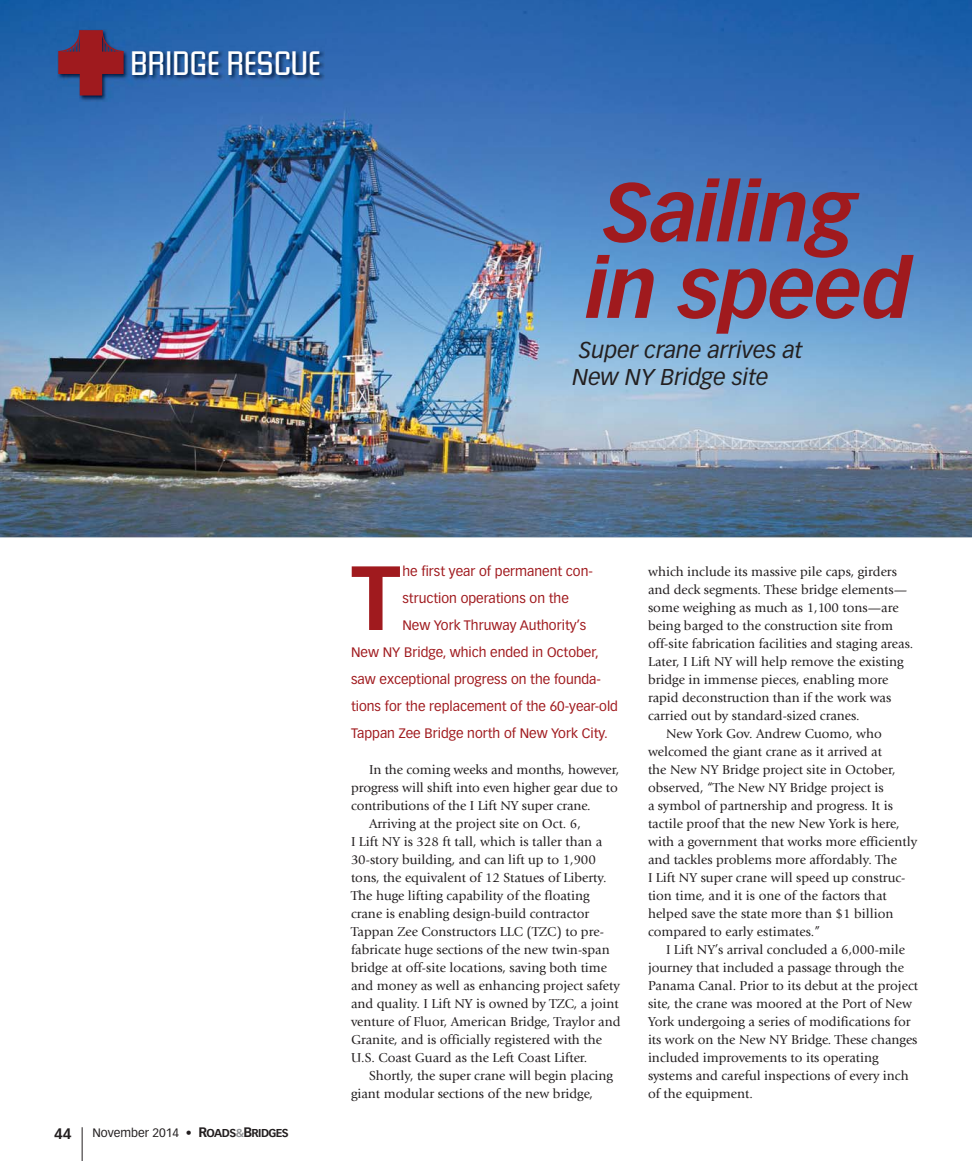
<style>
.page{position:relative;width:972px;height:1161px;background:#fff}
.page>*{position:absolute;margin:0;border:0;box-sizing:border-box;transform-origin:0 0}
.t1{font:700 89.4px "Vectora LT Std";color:#a01a1e}
.t2{font:italic 700 81px/76.5px "Vectora LT Std";letter-spacing:-.02em;color:#a01a1e}
.t3{font:33.45px "Briem Akademi Std";letter-spacing:-.075em;color:#fff}
.t4{font:italic 22.5px/27px "Vectora LT Std";color:#231f20}
.t5{font:700 15px "Vectora LT Std";color:#231f20}
.t6{font:13.5px "Giovanni Std";color:#231f20}
.t7{font:13.5px "Vectora LT Std";color:#a01a1e}
.t8{font:12px "Vectora LT Std";color:#231f20}
.s1{font-weight:700;font-size:13.5px}
.s2{font-weight:700;font-size:11.25px}
.s3{font-weight:700;font-size:11.25px;color:#939598}
</style>
<div class="page">
<hr style="left:82px;top:1127px;width:1px;height:34px;background:#231f20">
<img style="left:0;top:0;width:972px;height:537px">
<img style="left:57px;top:29px;width:268px;height:72px">
<svg style="left:57px;top:29px;width:68px;height:67px"></svg>
<h3 class="t3" style="left:129px;top:44px;width:193px">BRIDGE RESCUE</h3>
<h2 class="t2" style="left:586px;top:179px;width:328px">Sailing in speed</h2>
<h3 class="t4" style="left:573px;top:338px;width:232px">Super crane arrives at<br>New NY Bridge site</h3>
<p class="t5" style="left:54px;top:1126px;width:19px">44</p>
<p class="t8" style="left:93px;top:1127px;width:198px">November 2014 • <span class="s1">R</span><span class="s2">OADS</span><span class="s3">&amp;</span><span class="s1">B</span><span class="s2">RIDGES</span></p>
<h1 class="t1" style="left:351px;top:556px;width:51px">T</h1>
<p class="t7" style="left:402px;top:565px;width:192px">he first year of permanent con-</p>
<p class="t7" style="left:402px;top:592px;width:168px">struction operations on the</p>
<p class="t7" style="left:402px;top:619px;width:185px">New York Thruway Authority’s</p>
<p class="t7" style="left:351px;top:646px;width:249px">New NY Bridge, which ended in October,</p>
<p class="t7" style="left:351px;top:673px;width:252px">saw exceptional progress on the founda-</p>
<p class="t7" style="left:351px;top:700px;width:269px">tions for the replacement of the 60-year-old</p>
<p class="t7" style="left:351px;top:727px;width:258px">Tappan Zee Bridge north of New York City.</p>
<p class="t6" style="left:369px;top:764px;width:252px">In the coming weeks and months, however,</p>
<p class="t6" style="left:351px;top:782px;width:268px">progress will shift into even higher gear due to</p>
<p class="t6" style="left:351px;top:800px;width:241px">contributions of the I Lift NY super crane.</p>
<p class="t6" style="left:369px;top:818px;width:213px">Arriving at the project site on Oct. 6,</p>
<p class="t6" style="left:351px;top:836px;width:253px">I Lift NY is 328 ft tall, which is taller than a</p>
<p class="t6" style="left:351px;top:854px;width:246px">30-story building, and can lift up to 1,900</p>
<p class="t6" style="left:351px;top:872px;width:257px">tons, the equivalent of 12 Statues of Liberty.</p>
<p class="t6" style="left:351px;top:890px;width:240px">The huge lifting capability of the floating</p>
<p class="t6" style="left:351px;top:908px;width:240px">crane is enabling design-build contractor</p>
<p class="t6" style="left:351px;top:926px;width:255px">Tappan Zee Constructors LLC (TZC) to pre-</p>
<p class="t6" style="left:351px;top:944px;width:260px">fabricate huge sections of the new twin-span</p>
<p class="t6" style="left:351px;top:962px;width:258px">bridge at off-site locations, saving both time</p>
<p class="t6" style="left:351px;top:980px;width:270px">and money as well as enhancing project safety</p>
<p class="t6" style="left:351px;top:998px;width:269px">and quality. I Lift NY is owned by TZC, a joint</p>
<p class="t6" style="left:351px;top:1016px;width:271px">venture of Fluor, American Bridge, Traylor and</p>
<p class="t6" style="left:351px;top:1034px;width:252px">Granite, and is officially registered with the</p>
<p class="t6" style="left:351px;top:1052px;width:238px">U.S. Coast Guard as the Left Coast Lifter.</p>
<p class="t6" style="left:369px;top:1070px;width:245px">Shortly, the super crane will begin placing</p>
<p class="t6" style="left:351px;top:1088px;width:243px">giant modular sections of the new bridge,</p>
<p class="t6" style="left:648px;top:566px;width:250px">which include its massive pile caps, girders</p>
<p class="t6" style="left:648px;top:584px;width:261px">and deck segments. These bridge elements —</p>
<p class="t6" style="left:648px;top:602px;width:252px">some weighing as much as 1,100 tons —are</p>
<p class="t6" style="left:648px;top:620px;width:247px">being barged to the construction site from</p>
<p class="t6" style="left:648px;top:638px;width:267px">off-site fabrication facilities and staging areas.</p>
<p class="t6" style="left:648px;top:656px;width:257px">Later, I Lift NY will help remove the existing</p>
<p class="t6" style="left:648px;top:674px;width:242px">bridge in immense pieces, enabling more</p>
<p class="t6" style="left:648px;top:692px;width:245px">rapid deconstruction than if the work was</p>
<p class="t6" style="left:648px;top:710px;width:213px">carried out by standard-sized cranes.</p>
<p class="t6" style="left:666px;top:728px;width:218px">New York Gov. Andrew Cuomo, who</p>
<p class="t6" style="left:648px;top:746px;width:235px">welcomed the giant crane as it arrived at</p>
<p class="t6" style="left:648px;top:764px;width:249px">the New NY Bridge project site in October,</p>
<p class="t6" style="left:648px;top:782px;width:237px">observed, “The New NY Bridge project is</p>
<p class="t6" style="left:648px;top:800px;width:246px">a symbol of partnership and progress. It is</p>
<p class="t6" style="left:648px;top:818px;width:253px">tactile proof that the new New York is here,</p>
<p class="t6" style="left:648px;top:836px;width:271px">with a government that works more efficiently</p>
<p class="t6" style="left:648px;top:854px;width:250px">and tackles problems more affordably. The</p>
<p class="t6" style="left:648px;top:872px;width:259px">I Lift NY super crane will speed up construc-</p>
<p class="t6" style="left:648px;top:890px;width:240px">tion time, and it is one of the factors that</p>
<p class="t6" style="left:648px;top:908px;width:247px">helped save the state more than $1 billion</p>
<p class="t6" style="left:648px;top:926px;width:174px">compared to early estimates.”</p>
<p class="t6" style="left:666px;top:944px;width:241px">I Lift NY’s arrival concluded a 6,000-mile</p>
<p class="t6" style="left:648px;top:962px;width:257px">journey that included a passage through the</p>
<p class="t6" style="left:648px;top:980px;width:272px">Panama Canal. Prior to its debut at the project</p>
<p class="t6" style="left:648px;top:998px;width:266px">site, the crane was moored at the Port of New</p>
<p class="t6" style="left:648px;top:1016px;width:264px">York undergoing a series of modifications for</p>
<p class="t6" style="left:648px;top:1034px;width:271px">its work on the New NY Bridge. These changes</p>
<p class="t6" style="left:648px;top:1052px;width:232px">included improvements to its operating</p>
<p class="t6" style="left:648px;top:1070px;width:262px">systems and careful inspections of every inch</p>
<p class="t6" style="left:648px;top:1088px;width:107px">of the equipment.</p>
</div>
